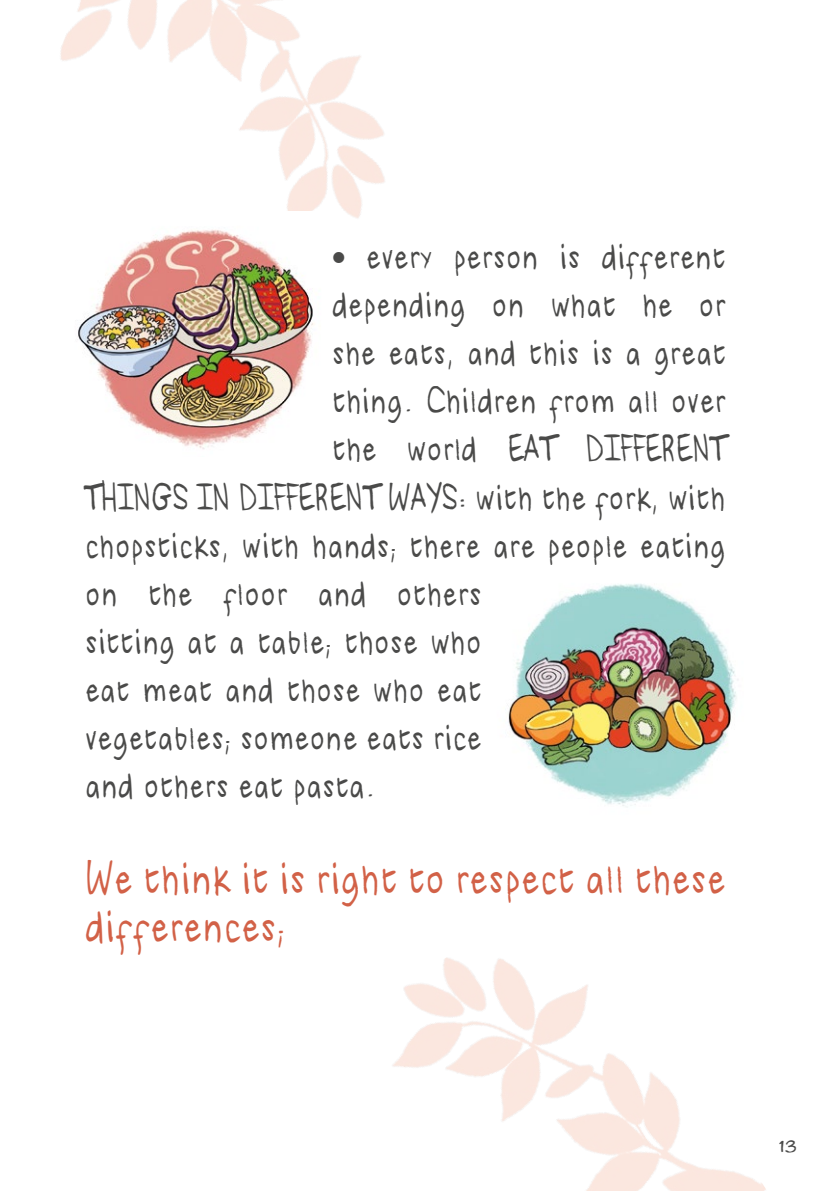
<style>
.page{position:relative;width:840px;height:1191px;background:#fff}
.page>*{position:absolute;margin:0;border:0;box-sizing:border-box;transform-origin:0 0}
.t1{font:40px/48px "Galuppolo";letter-spacing:-.01em;color:#d26147}
.t2{font:32px "Galuppolo";letter-spacing:-.01em;color:#4a4a49}
.t3{font:22px "Galuppolo";color:#4a4a49}
.s1{font-family:"Kristen ITC"}
</style>
<div class="page">
<img style="left:60px;top:0;width:325px;height:218px">
<img style="left:392px;top:957px;width:374px;height:234px">
<img style="left:60px;top:212px;width:272px;height:237px">
<img style="left:508px;top:583px;width:230px;height:223px">
<p class="t2" style="left:332px;top:236px;width:395px"><span class="s1">•</span> every person is different</p>
<p class="t2" style="left:332px;top:284px;width:395px">depending on what he or</p>
<p class="t2" style="left:332px;top:332px;width:395px">she eats, and this is a great</p>
<p class="t2" style="left:332px;top:380px;width:395px">thing. Children from all over</p>
<p class="t2" style="left:332px;top:428px;width:395px">the world EAT DIFFERENT</p>
<p class="t2" style="left:85px;top:476px;width:642px">THINGS IN DIFFERENT WAYS: with the fork, with</p>
<p class="t2" style="left:85px;top:524px;width:642px">chopsticks, with hands; there are people eating</p>
<p class="t2" style="left:85px;top:572px;width:398px">on the floor and others</p>
<p class="t2" style="left:85px;top:620px;width:398px">sitting at a table; those who</p>
<p class="t2" style="left:85px;top:668px;width:398px">eat meat and those who eat</p>
<p class="t2" style="left:85px;top:716px;width:398px">vegetables; someone eats rice</p>
<p class="t2" style="left:85px;top:764px;width:293px">and others eat pasta.</p>
<p class="t1" style="left:85px;top:855px;width:642px">We think it is right to respect all these differences;</p>
<p class="t3" style="left:777px;top:1129px;width:21px">13</p>
</div>
